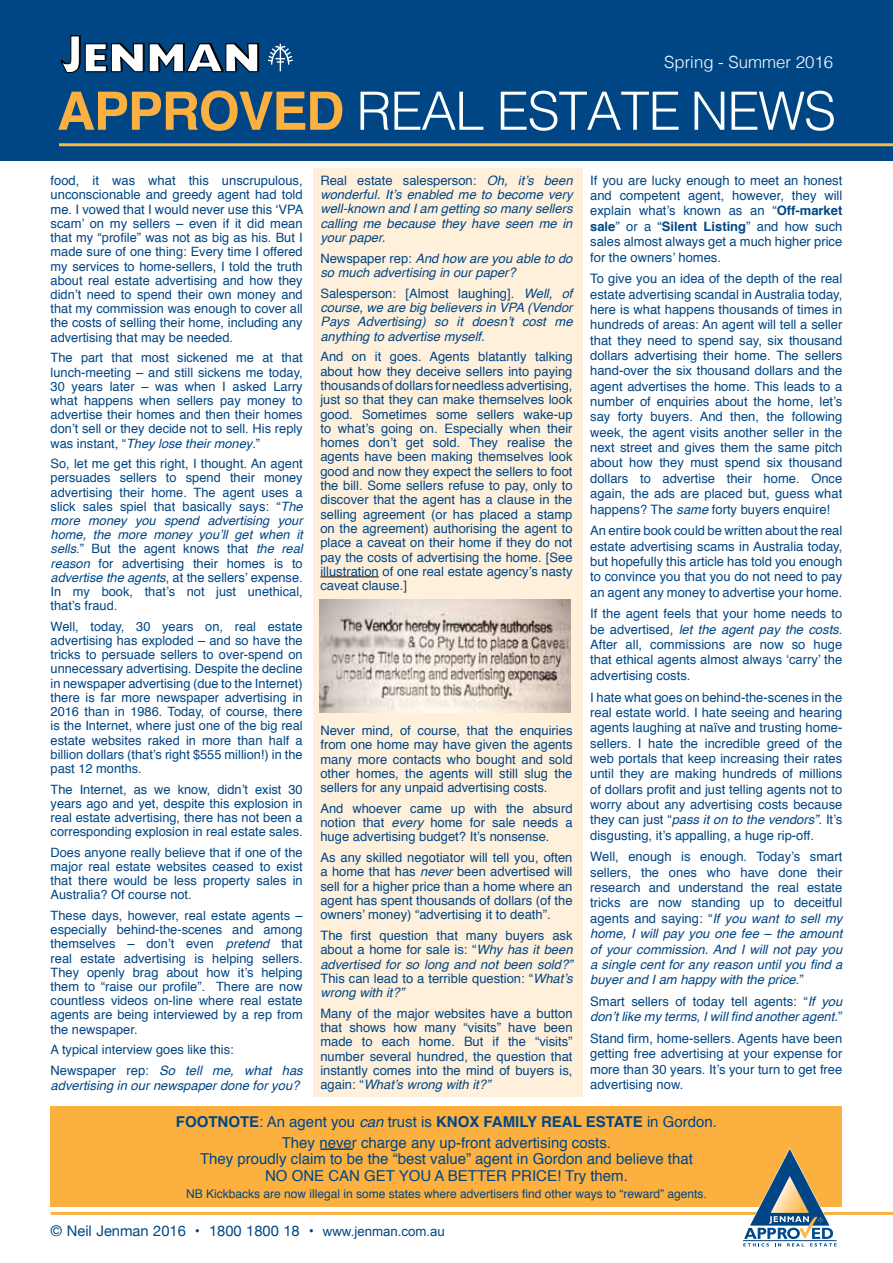
<style>
.page{position:relative;width:893px;height:1263px;background:#fff}
.page>*{position:absolute;margin:0;border:0;box-sizing:border-box;transform-origin:0 0}
.t1{font:300 52.95px "Helvetica";letter-spacing:-.025em;color:#fff}
.t2{font:300 16.8px "Helvetica";color:#fff}
.t3{font:15px/20.7px "Helvetica";color:#004684;text-align:center}
.t4{font:14.7px "Helvetica Neue";color:#004684}
.t5{font:12.9px/14.2px "Helvetica";color:#004684;text-align:justify}
.t6{font:italic 12.9px/14.2px "Helvetica";color:#004684;text-align:justify}
.t7{font:12px "Helvetica";color:#004684}
.s1{font-weight:700;color:#fbb040}
.s2{font-style:italic}
.s3{font-style:normal}
.s4{font-weight:700}
.s5{font-family:"Arial";font-size:13.2px}
</style>
<div class="page">
<div style="left:313px;top:169px;width:270px;height:928px;background:#fff0dc"></div>
<div style="left:51px;top:1106px;width:791px;height:101px;background:#fbb040"></div>
<div style="left:0;top:0;width:893px;height:160px;background:#004684"></div>
<hr style="left:320px;top:577px;width:59px;height:1px;background:#000">
<hr style="left:59px;top:143px;width:834px;height:3px;background:#fdb845">
<hr style="left:51px;top:1212px;width:842px;height:3px;background:#fbb040">
<svg style="left:738px;top:1148px;width:104px;height:99px"></svg>
<hr style="left:743px;top:1240px;width:93px;height:1px;background:#004684">
<img style="left:319px;top:600px;width:252px;height:112px">
<hr style="left:320px;top:1148px;width:33px;height:2px;background:#004684">
<svg style="left:268px;top:44px;width:25px;height:27px"></svg>
<svg style="left:60px;top:35px;width:199px;height:39px"></svg>
<h2 class="t2" style="left:664px;top:47px;width:170px">Spring - Summer 2016</h2>
<h1 class="t1" style="left:57px;top:66px;width:781px"><span class="s1">APPROVED</span> REAL ESTATE NEWS</h1>
<p class="t5" style="left:51px;top:174px;width:254px">food, it was what this unscrupulous, unconscionable and greedy agent had told me. I vowed that I would never use this ‘VPA scam’ on my sellers – even if it did mean that my “profile” was not as big as his. But I made sure of one thing: Every time I offered my services to home-sellers, I told the truth about real estate advertising and how they didn’t need to spend their own money and that my commission was enough to cover all the costs of selling their home, including any advertising that may be needed.</p>
<p class="t5" style="left:51px;top:351px;width:254px">The part that most sickened me at that lunch-meeting – and still sickens me today, 30 years later – was when I asked Larry what happens when sellers pay money to advertise their homes and then their homes don’t sell or they decide not to sell. His reply was instant, “<span class="s2">They lose their money</span>.”</p>
<p class="t5" style="left:51px;top:457px;width:254px">So, let me get this right, I thought. An agent persuades sellers to spend their money advertising their home. The agent uses a slick sales spiel that basically says: “<span class="s2">The more money you spend advertising your home, the more money you’ll get when it sells</span>.” But the agent knows that <span class="s2">the real reason</span> for advertising their homes is to <span class="s2">advertise the agents</span>, at the sellers’ expense.<br>In my book, that’s not just unethical, that’s fraud.</p>
<p class="t5" style="left:51px;top:619px;width:254px">Well, today, 30 years on, real estate advertising has exploded – and so have the tricks to persuade sellers to over-spend on unnecessary advertising. Despite the decline in newspaper advertising (due to the Internet) there is far more newspaper advertising in 2016 than in 1986. Today, of course, there is the Internet, where just one of the big real estate websites raked in more than half a billion dollars (that’s right $555 million!) in the past 12 months.</p>
<p class="t5" style="left:51px;top:782px;width:254px">The Internet, as we know, didn’t exist 30 years ago and yet, despite this explosion in real estate advertising, there has not been a corresponding explosion in real estate sales.</p>
<p class="t5" style="left:51px;top:845px;width:254px">Does anyone really believe that if one of the major real estate websites ceased to exist that there would be less property sales in Australia? Of course not.</p>
<p class="t5" style="left:51px;top:909px;width:254px">These days, however, real estate agents – especially behind-the-scenes and among themselves – don’t even <span class="s2">pretend</span> that real estate advertising is helping sellers.<br>They openly brag about how it’s helping them to “raise our profile”. There are now countless videos on-line where real estate agents are being interviewed by a rep from the newspaper.</p>
<p class="t5" style="left:51px;top:1040px;width:254px;line-height:20.7px">A typical interview goes like this:<br>Newspaper rep: <span class="s2">So tell me, what has</span></p>
<p class="t6" style="left:51px;top:1078px;width:250px">advertising in our newspaper done for you?</p>
<p class="t6" style="left:320px;top:174px;width:254px"><span class="s3">Real estate salesperson:</span> Oh, it’s been wonderful. It’s enabled me to become very well-known and I am getting so many sellers calling me because they have seen me in your paper.</p>
<p class="t6" style="left:320px;top:251px;width:254px"><span class="s3">Newspaper rep:</span> And how are you able to do so much advertising in our paper?</p>
<p class="t6" style="left:320px;top:286px;width:254px"><span class="s3">Salesperson: [Almost laughing].</span> Well, of course, we are big believers in VPA (Vendor Pays Advertising) so it doesn’t cost me anything to advertise myself.</p>
<p class="t5" style="left:320px;top:350px;width:254px">And on it goes. Agents blatantly talking about how they deceive sellers into paying thousands of dollars for needless advertising, just so that they can make themselves look good. Sometimes some sellers wake-up to what’s going on. Especially when their homes don’t get sold. They realise the agents have been making themselves look good and now they expect the sellers to foot the bill. Some sellers refuse to pay, only to discover that the agent has a clause in the selling agreement (or has placed a stamp on the agreement) authorising the agent to place a caveat on their home if they do not pay the costs of advertising the home. [See illustration of one real estate agency’s nasty caveat clause.]</p>
<p class="t5" style="left:320px;top:724px;width:254px">Never mind, of course, that the enquiries from one home may have given the agents many more contacts who bought and sold other homes, the agents will still slug the sellers for any unpaid advertising costs.</p>
<p class="t5" style="left:320px;top:801px;width:254px">And whoever came up with the absurd notion that <span class="s2">every</span> home for sale needs a huge advertising budget? It’s nonsense.</p>
<p class="t5" style="left:320px;top:851px;width:254px">As any skilled negotiator will tell you, often a home that has <span class="s2">never</span> been advertised will sell for a higher price than a home where an agent has spent thousands of dollars (of the owners’ money) “advertising it to death”.</p>
<p class="t5" style="left:320px;top:929px;width:254px">The first question that many buyers ask about a home for sale is: “<span class="s2">Why has it been advertised for so long and not been sold?” </span>This can lead to a terrible question: “<span class="s2">What’s wrong with it?”</span></p>
<p class="t5" style="left:320px;top:1006px;width:254px">Many of the major websites have a button that shows how many “visits” have been made to each home. But if the “visits” number several hundred, the question that instantly comes into the mind of buyers is, again: “<span class="s2">What’s wrong with it?”</span></p>
<p class="t5" style="left:590px;top:173px;width:254px;line-height:15.3px">If you are lucky enough to meet an honest and competent agent, however, they will explain what’s known as an “<span class="s4">Off-market sale</span>” or a “<span class="s4">Silent Listing</span>” and how such sales almost always get a much higher price for the owners’ homes.</p>
<p class="t5" style="left:590px;top:271px;width:254px;line-height:15.3px">To give you an idea of the depth of the real estate advertising scandal in Australia today, here is what happens thousands of times in hundreds of areas: An agent will tell a seller that they need to spend say, six thousand dollars advertising their home. The sellers hand-over the six thousand dollars and the agent advertises the home. This leads to a number of enquiries about the home, let’s say forty buyers. And then, the following week, the agent visits another seller in the next street and gives them the same pitch about how they must spend six thousand dollars to advertise their home. Once again, the ads are placed but, guess what happens? The <span class="s2">same</span> forty buyers enquire!</p>
<p class="t5" style="left:590px;top:523px;width:254px;line-height:15.3px">An entire book could be written about the real estate advertising scams in Australia today, but hopefully this article has told you enough to convince you that you do not need to pay an agent any money to advertise your home.</p>
<p class="t5" style="left:590px;top:607px;width:254px;line-height:15.3px">If the agent feels that your home needs to be advertised, <span class="s2">let the agent pay the costs</span>.<br>After all, commissions are now so huge that ethical agents almost always ‘carry’ the advertising costs.</p>
<p class="t5" style="left:590px;top:690px;width:254px;line-height:15.3px">I hate what goes on behind-the-scenes in the real estate world. I hate seeing and hearing agents laughing at naïve and trusting home&shy;sellers. I hate the incredible greed of the web portals that keep increasing their rates until they are making hundreds of millions of dollars profit and just telling agents not to worry about any advertising costs because they can just “<span class="s2">pass it on to the vendors”</span>. It’s disgusting, it’s appalling, a huge rip-off.</p>
<p class="t5" style="left:590px;top:850px;width:254px;line-height:15.3px">Well, enough is enough. Today’s smart sellers, the ones who have done their research and understand the real estate tricks are now standing up to deceitful agents and saying: “<span class="s2">If you want to sell my home, I will pay you one fee – the amount of your commission. And I will not pay you a single cent for any reason until you find a buyer and I am happy with the price</span>.”</p>
<p class="t6" style="left:590px;top:994px;width:254px;line-height:15.3px"><span class="s3">Smart sellers of today tell agents: “</span>If you don’t like my terms, I will find another agent.<span class="s3">”</span></p>
<p class="t5" style="left:590px;top:1031px;width:254px;line-height:15.3px">Stand firm, home-sellers. Agents have been getting free advertising at your expense for more than 30 years. It’s your turn to get free advertising now.</p>
<p class="t3" style="left:176px;top:1111px;width:543px"><span class="s4">FOOTNOTE</span>: An agent you <span class="s2">can</span> trust is <span class="s4">KNOX FAMILY REAL ESTATE</span> in Gordon.<br>They never charge any up-front advertising costs.</p>
<p class="t3" style="left:200px;top:1151px;width:494px;line-height:16.5px">They proudly claim to be the “best value” agent in Gordon and believe that<br>NO ONE CAN GET YOU A BETTER PRICE! Try them.</p>
<p class="t7" style="left:186px;top:1184px;width:522px">NB Kickbacks are now illegal in some states where advertisers find other ways to “reward” agents.</p>
<p class="t4" style="left:51px;top:1220px;width:396px">© Neil Jenman 2016 • 1800 1800 18 • <span class="s5">www.jenman.com.au</span></p>
</div>
